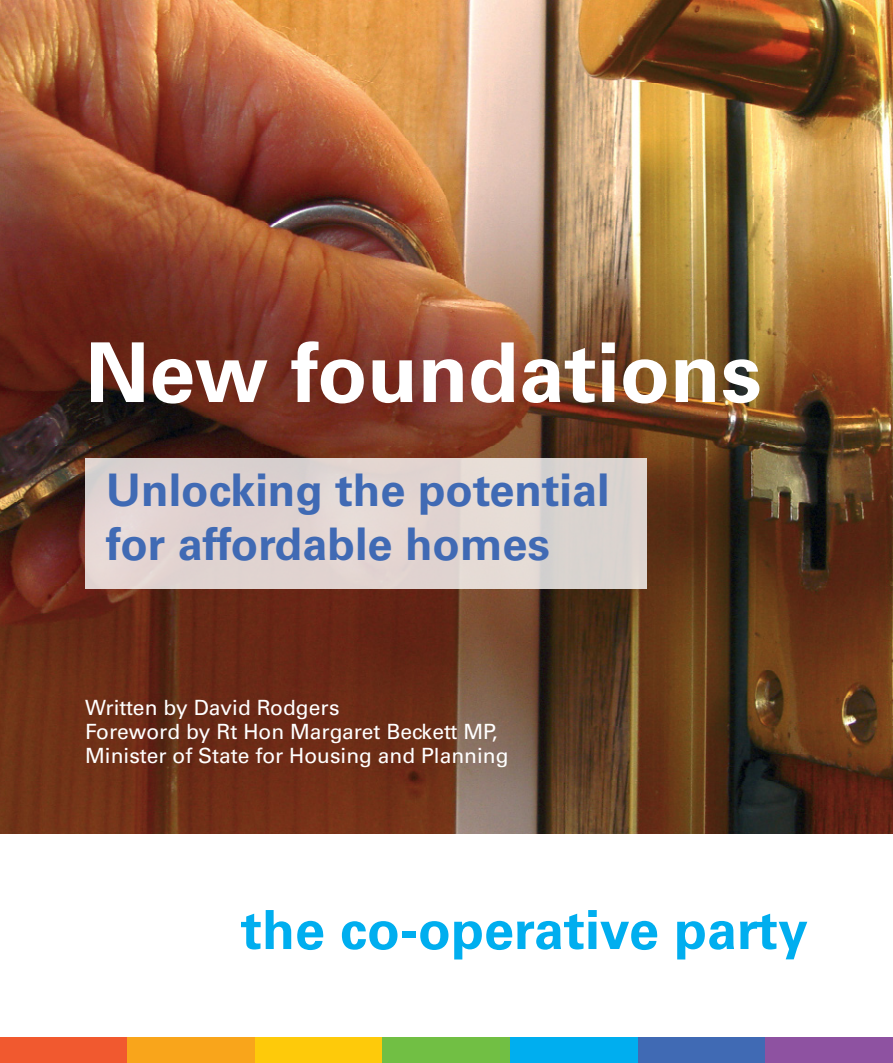
<style>
.page{position:relative;width:893px;height:1063px;background:#fff}
.page>*{position:absolute;margin:0;border:0;box-sizing:border-box;transform-origin:0 0}
.t1{font:700 82.5px "Univers LT Std";color:#fff}
.t2{font:700 54px "Univers LT Std";color:#00aeef}
.t3{font:700 45px/54px "Univers LT Std";color:#406ab4}
.COVER_AUTHOR{font:21px "Univers LT Std";color:#fff}
</style>
<div class="page">
<img style="left:0;top:0;width:893px;height:833px">
<div style="left:85px;top:458px;width:561px;height:131px;background:#e0d4d0"></div>
<div style="left:0;top:1037px;width:128px;height:26px;background:#f1592f"></div>
<div style="left:128px;top:1037px;width:127px;height:26px;background:#f9a51b"></div>
<div style="left:255px;top:1037px;width:128px;height:26px;background:#feca0a"></div>
<div style="left:383px;top:1037px;width:127px;height:26px;background:#71bf44"></div>
<div style="left:510px;top:1037px;width:128px;height:26px;background:#00aeef"></div>
<div style="left:638px;top:1037px;width:127px;height:26px;background:#406ab4"></div>
<div style="left:765px;top:1037px;width:128px;height:26px;background:#8e52a1"></div>
<p class="t1" style="left:85px;top:325px;width:678px">New foundations</p>
<p class="t3" style="left:106px;top:463px;width:505px">Unlocking the potential for affordable homes</p>
<p class="COVER_AUTHOR" style="left:85px;top:695px;width:256px">Written by David Rodgers</p>
<p class="COVER_AUTHOR" style="left:85px;top:719px;width:414px">Foreword by Rt Hon Margaret Beckett MP,</p>
<p class="COVER_AUTHOR" style="left:85px;top:743px;width:425px">Minister of State for Housing and Planning</p>
<p class="t2" style="left:241px;top:898px;width:568px">the co-operative party</p>
</div>
